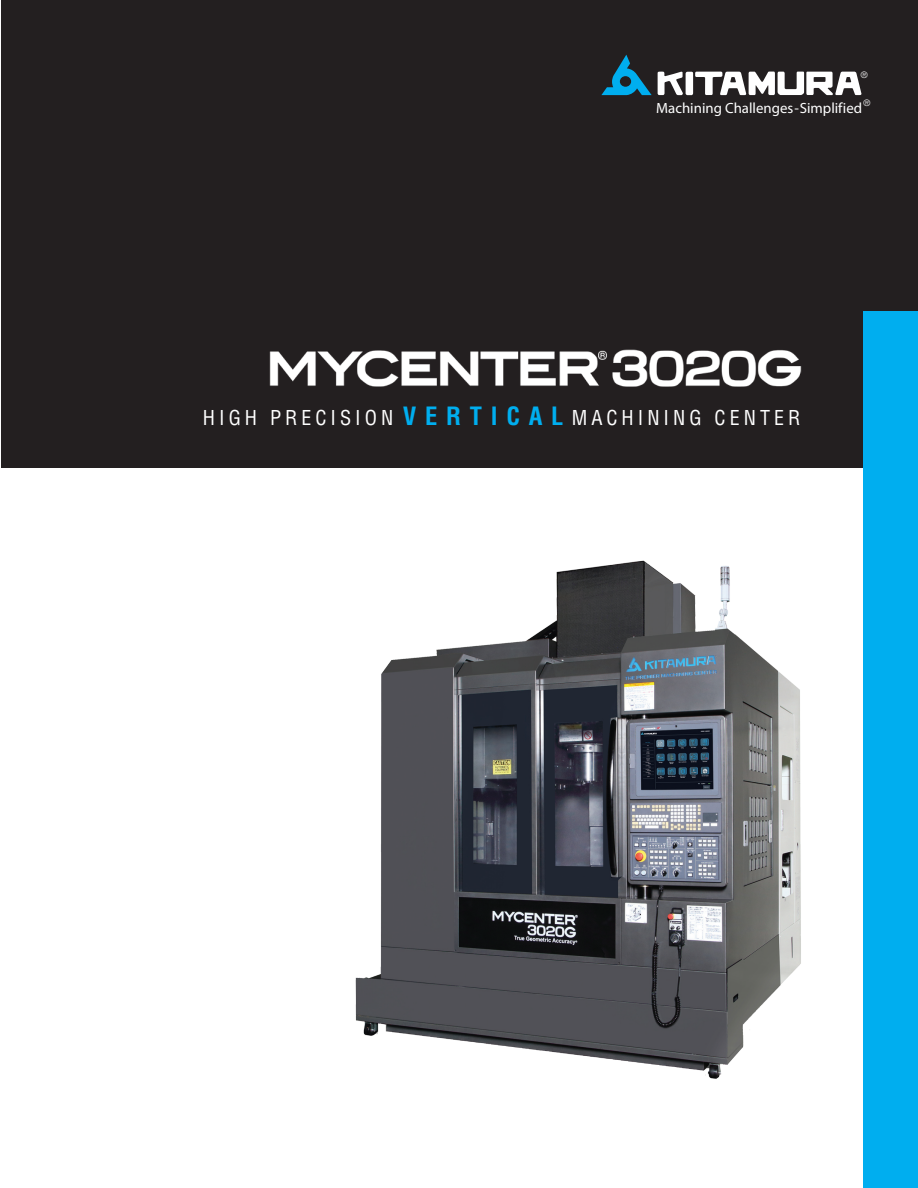
<style>
.page{position:relative;width:918px;height:1188px;background:#fff}
.page>*{position:absolute;margin:0;border:0;box-sizing:border-box;transform-origin:0 0}
.t1{font:condensed 19.95px "Helvetica";letter-spacing:.2em;color:#fff}
.t2{font:14.85px "Myriad Pro";color:#fff}
.t3{font:condensed 8.55px "Helvetica";color:#fff}
.s1{font-weight:700;font-size:24.6px;color:#00aeef}
</style>
<div class="page">
<div style="left:1px;top:0;width:917px;height:467px;background:#231f20"></div>
<svg style="left:658px;top:71px;width:204px;height:24px"></svg>
<svg style="left:601px;top:55px;width:51px;height:40px"></svg>
<div style="left:863px;top:311px;width:55px;height:877px;background:#00aeef"></div>
<img style="left:269px;top:349px;width:533px;height:38px">
<img style="left:355px;top:560px;width:446px;height:519px">
<p class="t3" style="left:861px;top:72px;width:8px">®</p>
<p class="t3" style="left:864px;top:100px;width:8px">®</p>
<p class="t2" style="left:656px;top:102px;width:207px">Machining Challenges - Simplif ied</p>
<p class="t1" style="left:203px;top:410px;width:599px">HIGH PRECISION <span class="s1">VERTICAL</span> MACHINING CENTER</p>
</div>
